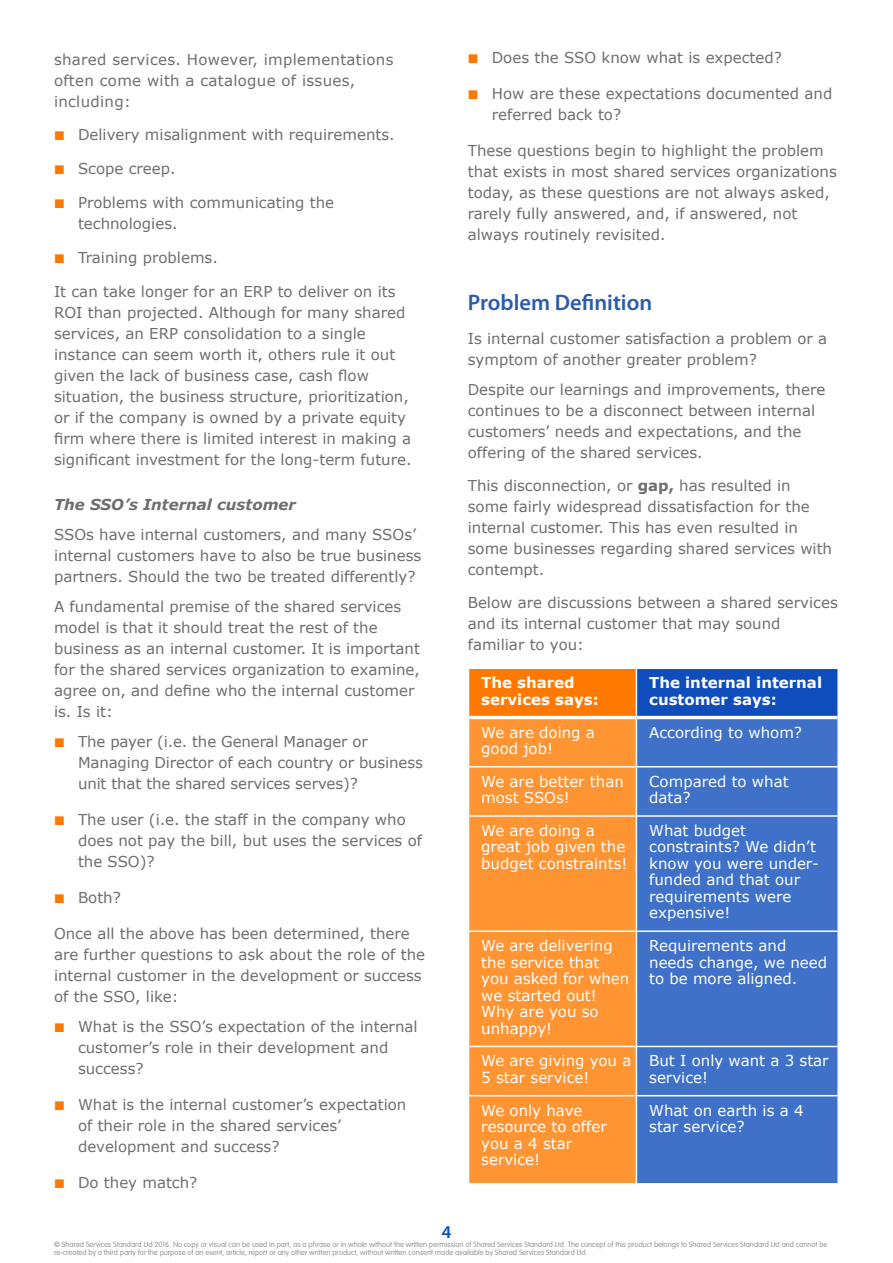
<style>
.page{position:relative;width:893px;height:1263px;background:#fff}
.page>*{position:absolute;margin:0;border:0;box-sizing:border-box;transform-origin:0 0}
.t1{font:600 22.5px "Myriad Pro";color:#295cab}
.t2{font:600 18px "Myriad Pro";color:#0f4dbc}
.t3{font:15px/21px "Verdana";color:#6d6e71}
.t4{font:15px/16.5px "Verdana";color:#fff}
.t5{font:15px/21px "Verdana";letter-spacing:.02em;color:#6d6e71}
.t6{font:700 15px/16.5px "Verdana";color:#fff}
.t7{font:italic 700 15px "Verdana";color:#6d6e71}
.t8{font:300 7.5px/7.5px "VAG Rounded";color:#939598}
.s1{font-weight:700}
</style>
<div class="page">
<div style="left:468px;top:668px;width:168px;height:49px;background:#ff7900"></div>
<div style="left:636px;top:668px;width:202px;height:49px;background:#0f4dbc"></div>
<div style="left:469px;top:719px;width:167px;height:464px;background:#ff9433"></div>
<div style="left:637px;top:719px;width:200px;height:464px;background:#3f71c9"></div>
<hr style="left:468px;top:667px;width:168px;height:2px;background:#fff">
<hr style="left:468px;top:669px;width:1px;height:48px;background:#fff">
<hr style="left:636px;top:667px;width:203px;height:2px;background:#fff">
<hr style="left:636px;top:669px;width:1px;height:47px;background:#fff">
<hr style="left:837px;top:669px;width:2px;height:48px;background:#fff">
<hr style="left:468px;top:766px;width:168px;height:1px;background:#fff">
<hr style="left:636px;top:766px;width:203px;height:1px;background:#fff">
<hr style="left:468px;top:815px;width:168px;height:2px;background:#fff">
<hr style="left:636px;top:815px;width:203px;height:2px;background:#fff">
<hr style="left:468px;top:930px;width:168px;height:2px;background:#fff">
<hr style="left:636px;top:930px;width:203px;height:2px;background:#fff">
<hr style="left:468px;top:1046px;width:168px;height:1px;background:#fff">
<hr style="left:636px;top:1046px;width:203px;height:1px;background:#fff">
<hr style="left:468px;top:1095px;width:168px;height:1px;background:#fff">
<hr style="left:636px;top:1095px;width:203px;height:1px;background:#fff">
<hr style="left:469px;top:716px;width:167px;height:3px;background:#fff">
<hr style="left:636px;top:716px;width:201px;height:3px;background:#fff">
<p class="t5" style="left:54px;top:50px;width:341px">shared services. However, implementations often come with a catalogue of issues, including:</p>
<p class="t3" style="left:78px;top:125px;width:318px">Delivery misalignment with requirements.</p>
<p class="t3" style="left:78px;top:158px;width:99px">Scope creep.</p>
<p class="t3" style="left:78px;top:192px;width:258px">Problems with communicating the technologies.</p>
<p class="t3" style="left:78px;top:247px;width:141px">Training problems.</p>
<p class="t3" style="left:54px;top:281px;width:359px">It can take longer for an ERP to deliver on its ROI than projected. Although for many shared services, an ERP consolidation to a single instance can seem worth it, others rule it out given the lack of business case, cash flow situation, the business structure, prioritization, or if the company is owned by a private equity firm where there is limited interest in making a significant investment for the long-term future.</p>
<p class="t7" style="left:54px;top:495px;width:243px">The SSO’s Internal customer</p>
<p class="t3" style="left:54px;top:524px;width:369px">SSOs have internal customers, and many SSOs’ internal customers have to also be true business partners. Should the two be treated differently?</p>
<p class="t3" style="left:54px;top:596px;width:367px">A fundamental premise of the shared services model is that it should treat the rest of the business as an internal customer. It is important for the shared services organization to examine, agree on, and define who the internal customer is. Is it:</p>
<p class="t3" style="left:78px;top:731px;width:346px">The payer (i.e. the General Manager or<br>Managing Director of each country or business unit that the shared services serves)?</p>
<p class="t3" style="left:78px;top:809px;width:346px">The user (i.e. the staff in the company who does not pay the bill, but uses the services of the SSO)?</p>
<p class="t3" style="left:78px;top:887px;width:44px">Both?</p>
<p class="t3" style="left:54px;top:923px;width:373px">Once all the above has been determined, there are further questions to ask about the role of the internal customer in the development or success of the SSO, like:</p>
<p class="t3" style="left:78px;top:1016px;width:341px">What is the SSO’s expectation of the internal customer’s role in their development and success?</p>
<p class="t3" style="left:78px;top:1094px;width:330px">What is the internal customer’s expectation of their role in the shared services’ development and success?</p>
<p class="t3" style="left:78px;top:1172px;width:121px">Do they match?</p>
<p class="t3" style="left:492px;top:48px;width:292px">Does the SSO know what is expected?</p>
<p class="t3" style="left:492px;top:84px;width:342px">How are these expectations documented and referred back to?</p>
<p class="t3" style="left:468px;top:141px;width:371px">These questions begin to highlight the problem that exists in most shared services organizations today, as these questions are not always asked, rarely fully answered, and, if answered, not always routinely revisited.</p>
<h1 class="t1" style="left:468px;top:288px;width:186px">Problem Definition</h1>
<p class="t3" style="left:468px;top:328px;width:361px">Is internal customer satisfaction a problem or a symptom of another greater problem?</p>
<p class="t3" style="left:468px;top:379px;width:359px">Despite our learnings and improvements, there continues to be a disconnect between internal customers’ needs and expectations, and the offering of the shared services.</p>
<p class="t3" style="left:468px;top:475px;width:366px">This disconnection, or <span class="s1">gap,</span> has resulted in some fairly widespread dissatisfaction for the internal customer. This has even resulted in some businesses regarding shared services with contempt.</p>
<p class="t3" style="left:468px;top:592px;width:372px">Below are discussions between a shared services and its internal customer that may sound familiar to you:</p>
<p class="t6" style="left:481px;top:675px;width:119px">The shared services says:</p>
<p class="t6" style="left:649px;top:675px;width:174px">The internal internal customer says:</p>
<p class="t4" style="left:481px;top:724px;width:115px">We are doing a good job!</p>
<p class="t4" style="left:649px;top:724px;width:154px">According to whom?</p>
<p class="t4" style="left:481px;top:773px;width:144px">We are better than most SSOs!</p>
<p class="t4" style="left:649px;top:773px;width:141px">Compared to what data?</p>
<p class="t4" style="left:481px;top:822px;width:148px">We are doing a great job given the budget constraints!</p>
<p class="t4" style="left:649px;top:822px;width:171px">What budget constraints? We didn’t know you were under&shy;funded and that our requirements were expensive!</p>
<p class="t4" style="left:481px;top:938px;width:150px">We are delivering the service that you asked for when we started out!<br>Why are you so unhappy!</p>
<p class="t4" style="left:649px;top:938px;width:179px">Requirements and needs change, we need to be more aligned.</p>
<p class="t4" style="left:481px;top:1053px;width:152px">We are giving you a<br>5 star service!</p>
<p class="t4" style="left:649px;top:1053px;width:181px">But I only want a 3 star service!</p>
<p class="t4" style="left:481px;top:1102px;width:127px">We only have resource to offer you a 4 star service!</p>
<p class="t4" style="left:649px;top:1102px;width:156px">What on earth is a 4 star service?</p>
<p class="t2" style="left:442px;top:1220px;width:11px">4</p>
<p class="t8" style="left:54px;top:1241px;width:775px">© Shared Services Standard Ltd 2016. No copy or visual can be used in part, as a phrase or in whole without the written permission of Shared Services Standard Ltd. The concept of this product belongs to Shared Services Standard Ltd and cannot be re-created by a third party for the purpose of an event, article, report or any other written product, without written consent made available by Shared Services Standard Ltd.</p>
</div>
